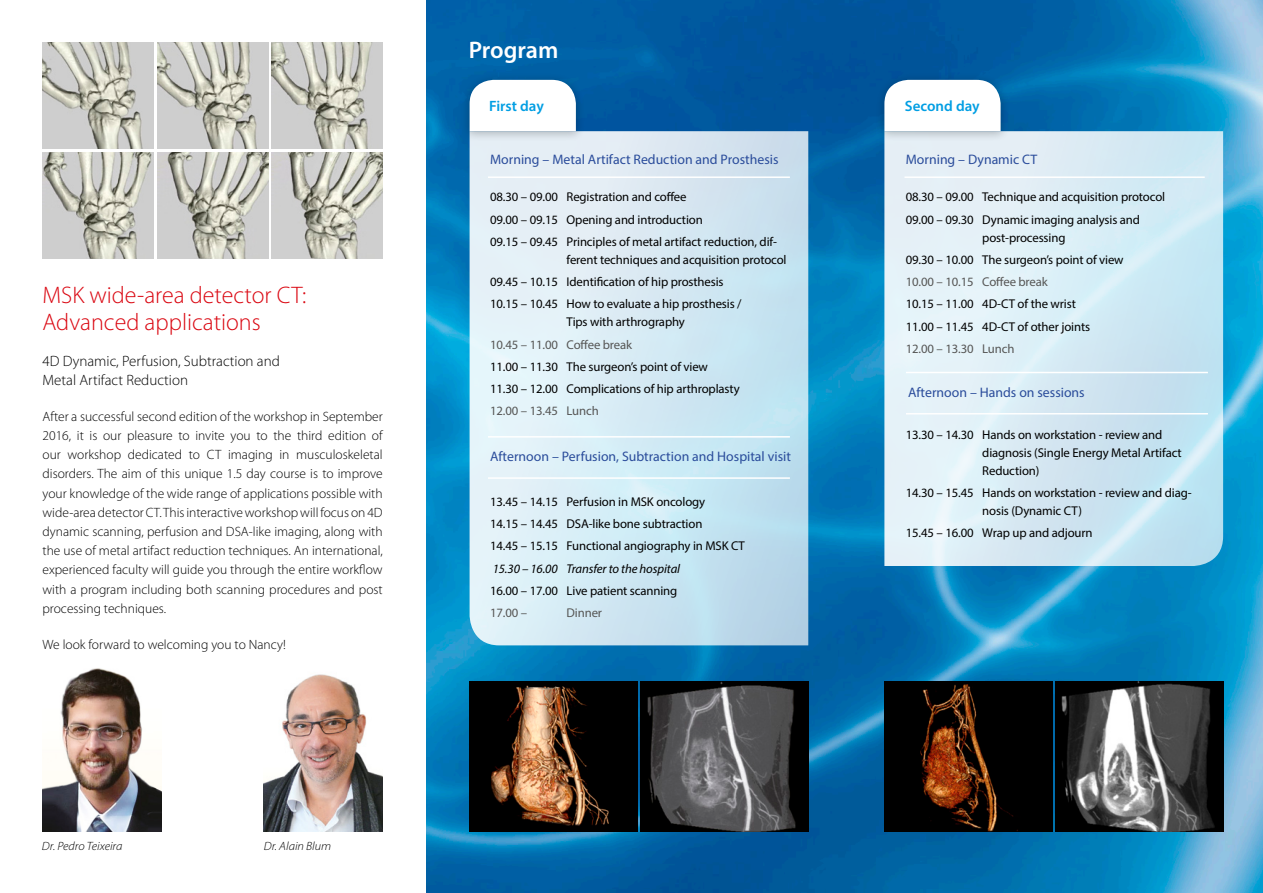
<style>
.page{position:relative;width:1263px;height:893px;background:#fff}
.page>*{position:absolute;margin:0;border:0;box-sizing:border-box;transform-origin:0 0}
.t1{font:300 24px "Myriad Pro";color:#da0711}
.t2{font:600 24px "Myriad Pro";letter-spacing:-.005em;color:#fff}
.t3{font:300 15px/19.2px "Myriad Pro";color:#000}
.t4{font:600 15px "Myriad Pro";color:#009ee3}
.t5{font:13.8px "Myriad Pro";color:#2a4c9b}
.t6{font:300 13.5px/19.2px "Myriad Pro";color:#000;text-align:justify}
.t7{font:12.75px/18px "Myriad Pro";letter-spacing:-.01em;color:#000}
.t8{font:12.75px "Myriad Pro";letter-spacing:-.01em;color:#565655}
.t9{font:italic 12.75px "Myriad Pro";letter-spacing:-.01em;color:#000}
.Bijschrift{font:italic 300 12px "Myriad Pro";color:#000;scale:1.05 1}
</style>
<div class="page">
<img style="left:43px;top:668px;width:119px;height:164px">
<img style="left:263px;top:674px;width:119px;height:158px">
<img style="left:426px;top:0;width:837px;height:893px">
<img style="left:470px;top:681px;width:167px;height:151px">
<img style="left:641px;top:681px;width:167px;height:151px">
<img style="left:884px;top:681px;width:168px;height:151px">
<img style="left:1055px;top:681px;width:168px;height:151px">
<img style="left:43px;top:43px;width:110px;height:106px">
<img style="left:43px;top:153px;width:110px;height:106px">
<img style="left:158px;top:43px;width:110px;height:106px">
<img style="left:158px;top:153px;width:110px;height:106px">
<img style="left:272px;top:43px;width:111px;height:106px">
<img style="left:272px;top:153px;width:111px;height:106px">
<svg style="left:470px;top:131px;width:338px;height:514px;background:#d3e8f3"></svg>
<svg style="left:884px;top:131px;width:339px;height:435px;background:#d6ebf4"></svg>
<hr style="left:488px;top:176px;width:302px;height:2px;background:#fff">
<hr style="left:904px;top:176px;width:301px;height:2px;background:#fff">
<hr style="left:488px;top:477px;width:302px;height:2px;background:#fff">
<hr style="left:906px;top:413px;width:302px;height:1px;background:#fff">
<hr style="left:488px;top:436px;width:302px;height:2px;background:#fff">
<hr style="left:906px;top:372px;width:302px;height:1px;background:#fff">
<div style="left:461px;top:73px;width:124px;height:69px;background:#000;opacity:.25"></div>
<svg style="left:470px;top:80px;width:106px;height:51px"></svg>
<div style="left:875px;top:73px;width:135px;height:69px;background:#000;opacity:.25"></div>
<svg style="left:884px;top:80px;width:116px;height:51px"></svg>
<p class="t1" style="left:43px;top:281px;width:265px">MSK wide-area detector CT:</p>
<p class="t1" style="left:43px;top:308px;width:220px">Advanced applications</p>
<p class="t3" style="left:43px;top:351px;width:239px">4D Dynamic, Perfusion, Subtraction and<br>Metal Artifact Reduction</p>
<p class="t6" style="left:43px;top:407px;width:342px">After a successful second edition of the workshop in September 2016, it is our pleasure to invite you to the third edition of our workshop dedicated to CT imaging in musculoskeletal disorders. The aim of this unique 1.5 day course is to improve your knowledge of the wide range of applications possible with wide-area detector CT. This interactive workshop will focus on 4D dynamic scanning, perfusion and DSA-like imaging, along with the use of metal artifact reduction techniques. An international, experienced faculty will guide you through the entire workflow with a program including both scanning procedures and post processing techniques.</p>
<p class="t6" style="left:43px;top:634px;width:245px">We look forward to welcoming you to Nancy!</p>
<p class="Bijschrift" style="left:42px;top:838px;width:78px">Dr. Pedro Teixeira</p>
<p class="Bijschrift" style="left:264px;top:838px;width:66px">Dr. Alain Blum</p>
<p class="t2" style="left:469px;top:35px;width:91px">Program</p>
<p class="t4" style="left:489px;top:96px;width:56px">First day</p>
<p class="t4" style="left:905px;top:96px;width:76px">Second day</p>
<p class="t5" style="left:490px;top:151px;width:290px">Morning – Metal Artifact Reduction and Prosthesis</p>
<p class="t5" style="left:906px;top:151px;width:133px">Morning – Dynamic CT</p>
<p class="t7" style="left:490px;top:188px;width:198px">08.30 – 09.00 Registration and coffee</p>
<p class="t7" style="left:490px;top:210px;width:214px">09.00 – 09.15 Opening and introduction</p>
<p class="t7" style="left:567px;top:232px;width:221px;text-indent:-76px">09.15 – 09.45 Principles of metal artifact reduction, dif&shy;ferent techniques and acquisition protocol</p>
<p class="t7" style="left:490px;top:273px;width:235px">09.45 – 10.15 Identification of hip prosthesis</p>
<p class="t7" style="left:567px;top:295px;width:176px;text-indent:-76px">10.15 – 10.45 How to evaluate a hip prosthesis /<br>Tips with arthrography</p>
<p class="t8" style="left:490px;top:337px;width:144px">10.45 – 11.00 Coffee break</p>
<p class="t7" style="left:490px;top:357px;width:219px">11.00 – 11.30 The surgeon’s point of view</p>
<p class="t7" style="left:490px;top:380px;width:251px">11.30 – 12.00 Complications of hip arthroplasty</p>
<p class="t8" style="left:490px;top:403px;width:110px">12.00 – 13.45 Lunch</p>
<p class="t5" style="left:490px;top:448px;width:302px">Afternoon – Perfusion, Subtraction and Hospital visit</p>
<p class="t7" style="left:490px;top:492px;width:217px">13.45 – 14.15 Perfusion in MSK oncology</p>
<p class="t7" style="left:490px;top:515px;width:214px">14.15 – 14.45 DSA-like bone subtraction</p>
<p class="t7" style="left:490px;top:537px;width:256px">14.45 – 15.15 Functional angiography in MSK CT</p>
<p class="t9" style="left:493px;top:560px;width:189px">15.30 – 16.00 Transfer to the hospital</p>
<p class="t7" style="left:490px;top:581px;width:189px">16.00 – 17.00 Live patient scanning</p>
<p class="t8" style="left:490px;top:605px;width:39px">17.00 –</p>
<p class="t8" style="left:567px;top:605px;width:37px">Dinner</p>
<p class="t7" style="left:906px;top:188px;width:261px">08.30 – 09.00 Technique and acquisition protocol</p>
<p class="t7" style="left:906px;top:210px;width:236px;text-align:center">09.00 – 09.30 Dynamic imaging analysis and post-processing</p>
<p class="t7" style="left:906px;top:250px;width:219px">09.30 – 10.00 The surgeon’s point of view</p>
<p class="t8" style="left:906px;top:274px;width:144px">10.00 – 10.15 Coffee break</p>
<p class="t7" style="left:906px;top:295px;width:172px">10.15 – 11.00 4D-CT of the wrist</p>
<p class="t7" style="left:906px;top:317px;width:186px">11.00 – 11.45 4D-CT of other joints</p>
<p class="t8" style="left:906px;top:341px;width:110px">12.00 – 13.30 Lunch</p>
<p class="t5" style="left:908px;top:383px;width:178px">Afternoon – Hands on sessions</p>
<p class="t7" style="left:982px;top:425px;width:201px;text-indent:-76px">13.30 – 14.30 Hands on workstation - review and diagnosis (Single Energy Metal Artifact<br>Reduction)</p>
<p class="t7" style="left:982px;top:483px;width:210px;text-indent:-76px">14.30 – 15.45 Hands on workstation - review and diag&shy;nosis (Dynamic CT)</p>
<p class="t7" style="left:906px;top:524px;width:188px">15.45 – 16.00 Wrap up and adjourn</p>
</div>
